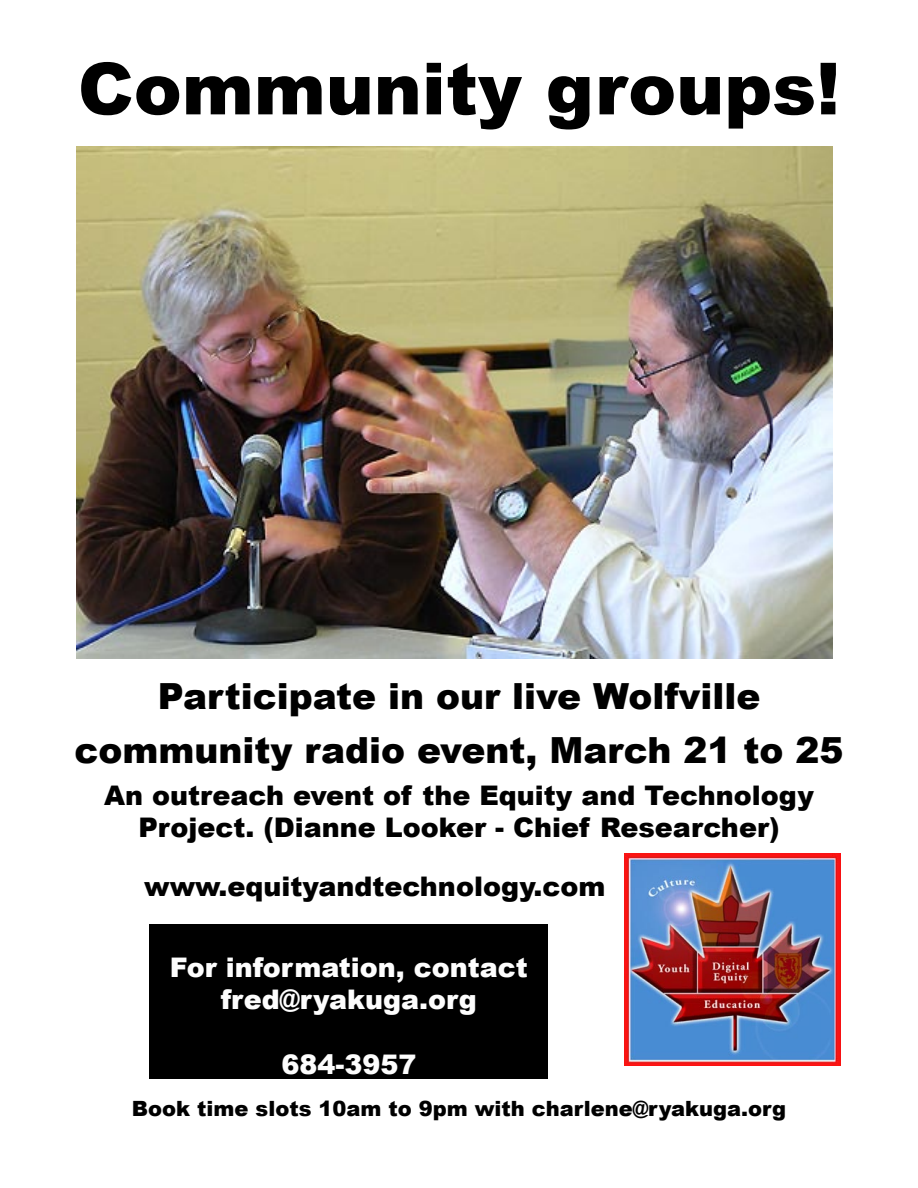
<style>
.page{position:relative;width:918px;height:1188px;background:#fff}
.page>*{position:absolute;margin:0;border:0;box-sizing:border-box;transform-origin:0 0}
.t1{font:900 72px "Arial";color:#000}
.t2{font:900 36px "Arial";color:#000}
.t3{font:900 27px "Arial";color:#000}
.t4{font:900 27px/32.4px "Arial";color:#fdfdfd;text-align:center}
.t5{font:900 21px "Arial";color:#000}
</style>
<div class="page">
<div style="left:150px;top:925px;width:398px;height:154px;background:#000"></div>
<img style="left:624px;top:854px;width:216px;height:211px">
<img style="left:77px;top:146px;width:756px;height:512px">
<p class="t1" style="left:78px;top:49px;width:764px">Community groups!</p>
<p class="t2" style="left:158px;top:676px;width:604px">Participate in our live Wolfville</p>
<p class="t2" style="left:75px;top:730px;width:770px">community radio event, March 21 to 25</p>
<p class="t3" style="left:104px;top:780px;width:711px">An outreach event of the Equity and Technology</p>
<p class="t3" style="left:139px;top:813px;width:643px">Project. (Dianne Looker - Chief Researcher(</p>
<p class="t3" style="left:144px;top:871px;width:463px">www.equityandtechnology.com</p>
<p class="t4" style="left:170px;top:951px;width:360px">For information, contact fred@ryakuga.org</p>
<p class="t4" style="left:281px;top:1048px;width:137px">684-3957</p>
<p class="t5" style="left:132px;top:1097px;width:656px">Book time slots 10am to 9pm with charlene@ryakuga.org</p>
</div>
